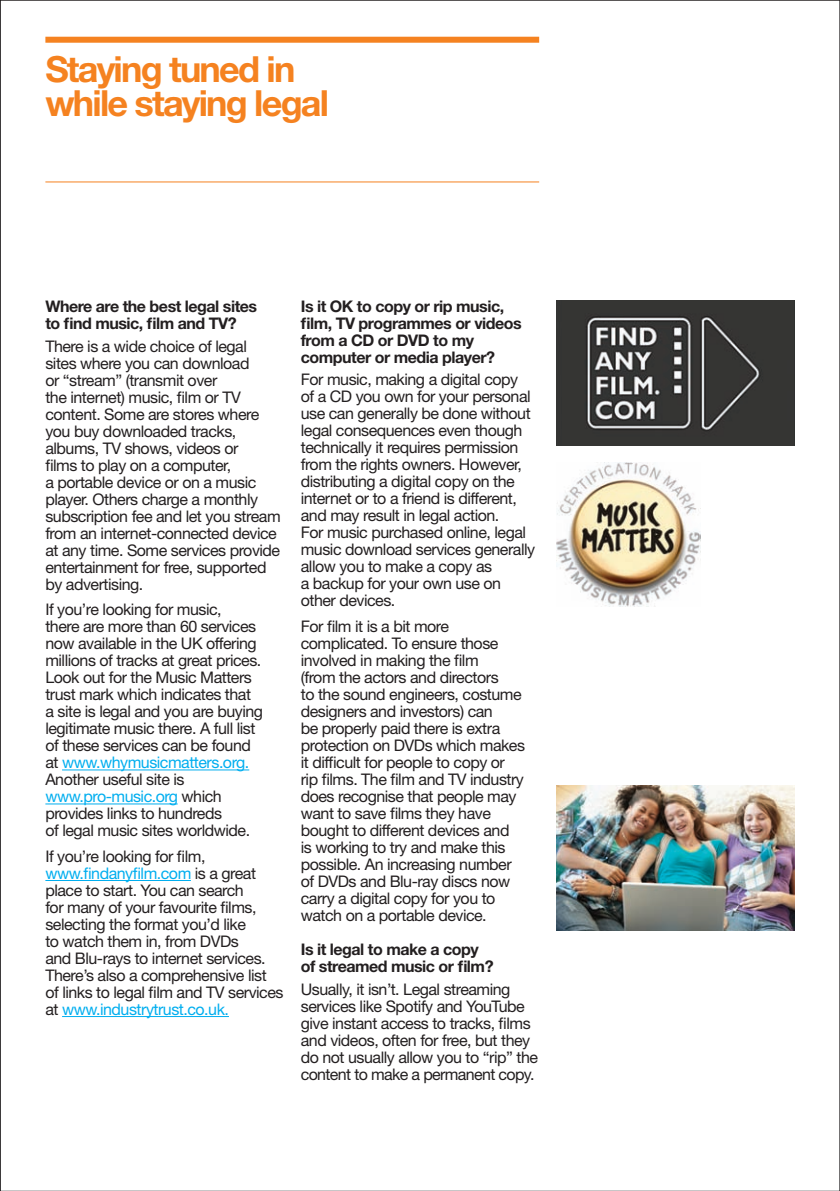
<style>
.page{position:relative;width:840px;height:1191px;background:#fff}
.page>*{position:absolute;margin:0;border:0;box-sizing:border-box;transform-origin:0 0}
.t1{font:700 36px/34px "Helvetica Neue LT Std";letter-spacing:-.05em;color:#f58220}
.t2{font:16px/17px "Helvetica Neue LT Std";letter-spacing:-.03em;color:#231f20}
.t3{font:700 16px/17px "Helvetica Neue LT Std";letter-spacing:-.03em;color:#231f20}
.s1{color:#00aeef}
</style>
<div class="page">
<svg style="left:839px;top:0;width:1px;height:1191px"></svg>
<div style="left:45px;top:37px;width:494px;height:6px;background:#f58220"></div>
<hr style="left:45px;top:181px;width:494px;height:1px;background:#f58220">
<hr style="left:62px;top:769px;width:187px;height:1px;background:#00aeef">
<hr style="left:45px;top:803px;width:132px;height:1px;background:#00aeef">
<hr style="left:45px;top:880px;width:146px;height:1px;background:#00aeef">
<hr style="left:62px;top:1016px;width:167px;height:1px;background:#00aeef">
<img style="left:556px;top:462px;width:144px;height:145px">
<img style="left:556px;top:300px;width:238px;height:145px">
<img style="left:556px;top:785px;width:238px;height:145px">
<h1 class="t1" style="left:45px;top:52px;width:285px">Staying tuned in while staying legal</h1>
<p class="t3" style="left:45px;top:297px;width:213px">Where are the best legal sites to find music, film and TV?</p>
<p class="t2" style="left:45px;top:337px;width:237px">There is a wide choice of legal sites where you can download<br>or “stream” (transmit over<br>the internet) music, film or TV content. Some are stores where you buy downloaded tracks, albums, TV shows, videos or<br>films to play on a computer,<br>a portable device or on a music player. Others charge a monthly subscription fee and let you stream from an internet-connected device at any time. Some services provide entertainment for free, supported by advertising.</p>
<p class="t2" style="left:45px;top:601px;width:219px">If you’re looking for music,<br>there are more than 60 services now available in the UK offering millions of tracks at great prices.<br>Look out for the Music Matters trust mark which indicates that a site is legal and you are buying legitimate music there. A full list of these services can be found at <span class="s1">www.whymusicmatters.org.<br></span>Another useful site is <span class="s1">www.pro-music.org</span> which provides links to hundreds<br>of legal music sites worldwide.</p>
<p class="t2" style="left:45px;top:847px;width:239px">If you’re looking for film, <span class="s1">www.findanyfilm.com</span> is a great place to start. You can search<br>for many of your favourite films, selecting the format you’d like<br>to watch them in, from DVDs<br>and Blu-rays to internet services.<br>There’s also a comprehensive list of links to legal film and TV services at <span class="s1">www.industrytrust.co.uk.</span></p>
<p class="t3" style="left:300px;top:297px;width:222px">Is it OK to copy or rip music, film, TV programmes or videos from a CD or DVD to my computer or media player?</p>
<p class="t2" style="left:300px;top:371px;width:236px">For music, making a digital copy of a CD you own for your personal use can generally be done without legal consequences even though technically it requires permission from the rights owners. However, distributing a digital copy on the internet or to a friend is different, and may result in legal action.<br>For music purchased online, legal music download services generally allow you to make a copy as<br>a backup for your own use on other devices.</p>
<p class="t2" style="left:300px;top:617px;width:226px">For film it is a bit more complicated. To ensure those involved in making the film<br>(from the actors and directors<br>to the sound engineers, costume designers and investors) can<br>be properly paid there is extra protection on DVDs which makes it difficult for people to copy or rip films. The film and TV industry does recognise that people may want to save films they have bought to different devices and<br>is working to try and make this possible. An increasing number of DVDs and Blu-ray discs now carry a digital copy for you to watch on a portable device.</p>
<p class="t3" style="left:300px;top:940px;width:194px">Is it legal to make a copy of streamed music or film?</p>
<p class="t2" style="left:300px;top:980px;width:238px">Usually, it isn’t. Legal streaming services like Spotify and YouTube give instant access to tracks, films and videos, often for free, but they do not usually allow you to “rip” the content to make a permanent copy.</p>
</div>
